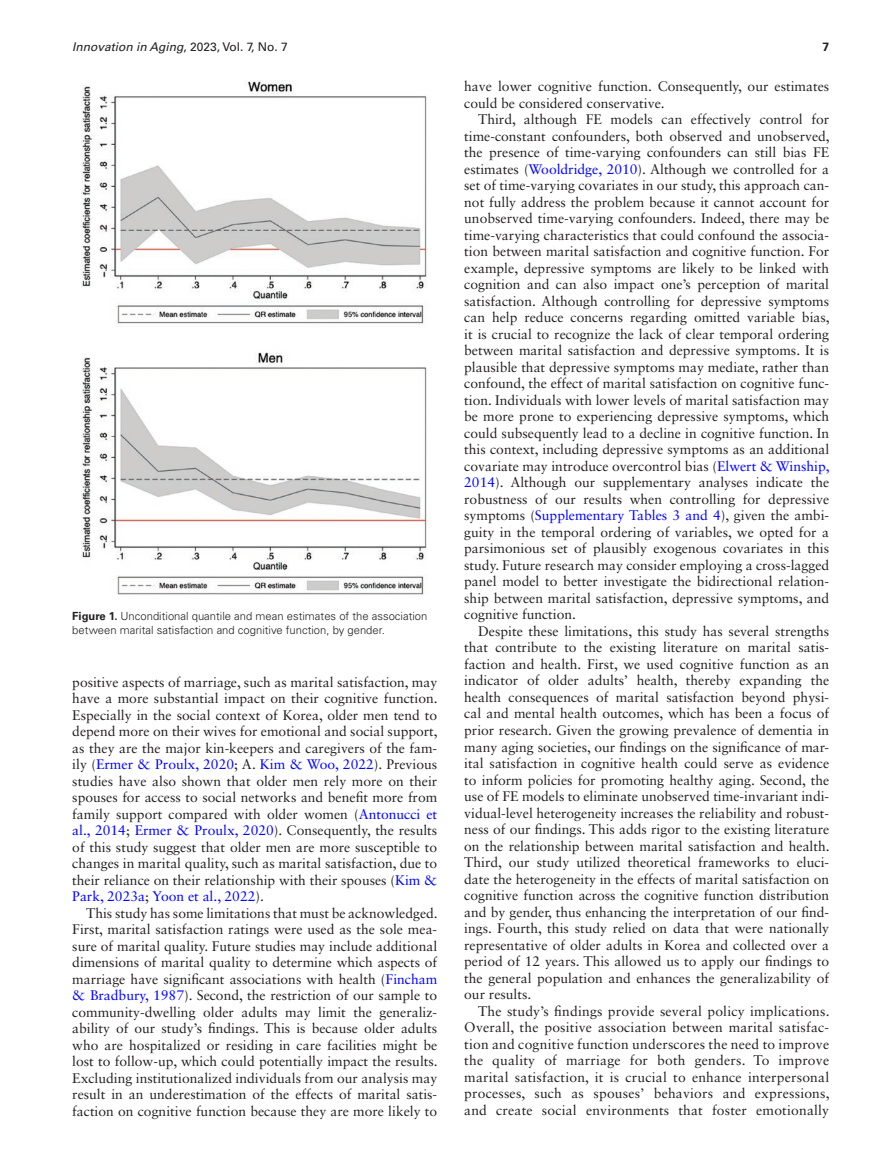
<style>
.page{position:relative;width:893px;height:1174px;background:#fff}
.page>*{position:absolute;margin:0;border:0;box-sizing:border-box;transform-origin:0 0}
.t1{font:13.8px/16.5px "Sabon LT Std";color:#231f20;text-align:justify}
.t2{font:italic 12px "Univers LT Std";color:#231f20}
.t3{font:700 12px "Univers LT Std";color:#231f20}
.t4{font:300 11.25px/14.2px "Univers LT Std";color:#231f20}
.s1{font-style:normal}
.s2{font-weight:700}
.s3{color:#00f}
</style>
<div class="page">
<img style="left:82px;top:81px;width:345px;height:514px">
<p class="t2" style="left:72px;top:40px;width:217px">Innovation in Aging<span class="s1">, 2023, Vol. 7, No. 7</span></p>
<p class="t3" style="left:822px;top:40px;width:8px">7</p>
<p class="t4" style="left:72px;top:608px;width:357px"><span class="s2">Figure 1.</span> Unconditional quantile and mean estimates of the association between marital satisfaction and cognitive function, by gender.</p>
<p class="t1" style="left:72px;top:673px;width:367px">positive aspects of marriage, such as marital satisfaction, may have a more substantial impact on their cognitive function.<br>Especially in the social context of Korea, older men tend to depend more on their wives for emotional and social support, as they are the major kin-keepers and caregivers of the fam&shy;ily (<span class="s3">Ermer &amp; Proulx, 2020</span>; A. <span class="s3">Kim &amp; Woo, 2022</span>). Previous studies have also shown that older men rely more on their spouses for access to social networks and benefit more from family support compared with older women (<span class="s3">Antonucci et al., 2014</span>; <span class="s3">Ermer &amp; Proulx, 2020</span>). Consequently, the results of this study suggest that older men are more susceptible to changes in marital quality, such as marital satisfaction, due to their reliance on their relationship with their spouses (<span class="s3">Kim &amp; Park, 2023a</span>; <span class="s3">Yoon et al., 2022</span>).</p>
<p class="t1" style="left:72px;top:904px;width:367px;text-indent:14px">This study has some limitations that must be acknowledged.<br>First, marital satisfaction ratings were used as the sole mea&shy;sure of marital quality. Future studies may include additional dimensions of marital quality to determine which aspects of marriage have significant associations with health (<span class="s3">Fincham &amp; Bradbury, 1987</span>). Second, the restriction of our sample to community-dwelling older adults may limit the generaliz&shy;ability of our study’s findings. This is because older adults who are hospitalized or residing in care facilities might be lost to follow-up, which could potentially impact the results.<br>Excluding institutionalized individuals from our analysis may result in an underestimation of the effects of marital satis&shy;faction on cognitive function because they are more likely to</p>
<p class="t1" style="left:464px;top:78px;width:366px">have lower cognitive function. Consequently, our estimates could be considered conservative.</p>
<p class="t1" style="left:464px;top:111px;width:367px;text-indent:14px">Third, although FE models can effectively control for time-constant confounders, both observed and unobserved, the presence of time-varying confounders can still bias FE estimates (<span class="s3">Wooldridge, 2010</span>). Although we controlled for a set of time-varying covariates in our study, this approach can&shy;not fully address the problem because it cannot account for unobserved time-varying confounders. Indeed, there may be time-varying characteristics that could confound the associa&shy;tion between marital satisfaction and cognitive function. For example, depressive symptoms are likely to be linked with cognition and can also impact one’s perception of marital satisfaction. Although controlling for depressive symptoms can help reduce concerns regarding omitted variable bias, it is crucial to recognize the lack of clear temporal ordering between marital satisfaction and depressive symptoms. It is plausible that depressive symptoms may mediate, rather than confound, the effect of marital satisfaction on cognitive func&shy;tion. Individuals with lower levels of marital satisfaction may be more prone to experiencing depressive symptoms, which could subsequently lead to a decline in cognitive function. In this context, including depressive symptoms as an additional covariate may introduce overcontrol bias (<span class="s3">Elwert &amp; Winship, 2014</span>). Although our supplementary analyses indicate the robustness of our results when controlling for depressive symptoms (<span class="s3">Supplementary Tables 3 and 4</span>), given the ambi&shy;guity in the temporal ordering of variables, we opted for a parsimonious set of plausibly exogenous covariates in this study. Future research may consider employing a cross-lagged panel model to better investigate the bidirectional relation&shy;ship between marital satisfaction, depressive symptoms, and cognitive function.</p>
<p class="t1" style="left:464px;top:623px;width:367px;text-indent:14px">Despite these limitations, this study has several strengths that contribute to the existing literature on marital satis&shy;faction and health. First, we used cognitive function as an indicator of older adults’ health, thereby expanding the health consequences of marital satisfaction beyond physi&shy;cal and mental health outcomes, which has been a focus of prior research. Given the growing prevalence of dementia in many aging societies, our findings on the significance of mar&shy;ital satisfaction in cognitive health could serve as evidence to inform policies for promoting healthy aging. Second, the use of FE models to eliminate unobserved time-invariant indi&shy;vidual-level heterogeneity increases the reliability and robust&shy;ness of our findings. This adds rigor to the existing literature on the relationship between marital satisfaction and health.<br>Third, our study utilized theoretical frameworks to eluci&shy;date the heterogeneity in the effects of marital satisfaction on cognitive function across the cognitive function distribution and by gender, thus enhancing the interpretation of our find&shy;ings. Fourth, this study relied on data that were nationally representative of older adults in Korea and collected over a period of 12 years. This allowed us to apply our findings to the general population and enhances the generalizability of our results.</p>
<p class="t1" style="left:464px;top:1002px;width:367px;text-indent:14px">The study’s findings provide several policy implications.<br>Overall, the positive association between marital satisfac&shy;tion and cognitive function underscores the need to improve the quality of marriage for both genders. To improve marital satisfaction, it is crucial to enhance interpersonal processes, such as spouses’ behaviors and expressions, and create social environments that foster emotionally</p>
</div>
